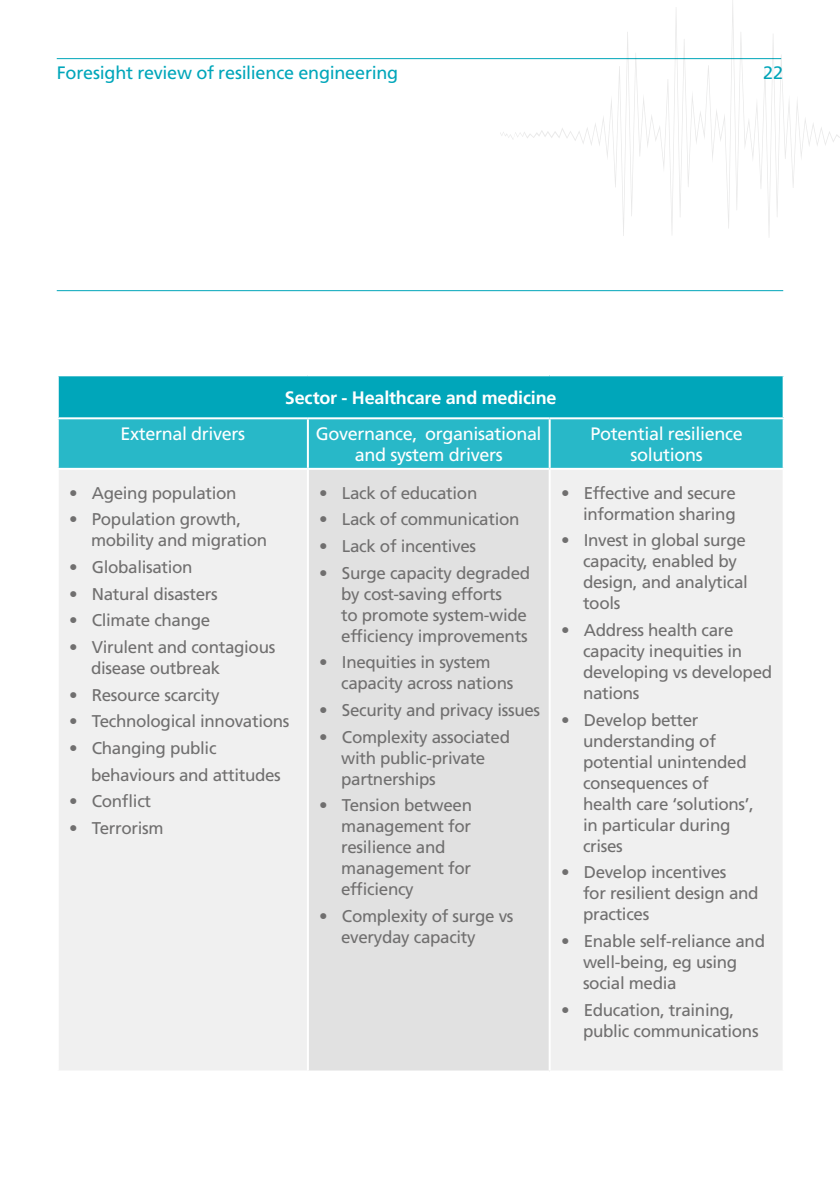
<style>
.page{position:relative;width:840px;height:1191px;background:#fff}
.page>*{position:absolute;margin:0;border:0;box-sizing:border-box;transform-origin:0 0}
.t1{font:18px/21px "Frutiger LT Std";letter-spacing:-.02em;color:#fff;text-align:center}
.t2{font:18px "Frutiger LT Std";letter-spacing:-.015em;color:#00a6ba}
.t3{font:700 18px "Frutiger LT Std";letter-spacing:-.01em;color:#fff}
.t4{font:17px/21px "Frutiger LT Std";letter-spacing:-.02em;color:#706f6f}
</style>
<div class="page">
<hr style="left:57px;top:58px;width:723px;height:1px;background:#00a6ba">
<hr style="left:57px;top:290px;width:725px;height:1px;background:#00a6ba">
<svg style="left:500px;top:0;width:339px;height:236px"></svg>
<div style="left:58px;top:375px;width:725px;height:43px;background:#00a6ba"></div>
<div style="left:59px;top:419px;width:723px;height:49px;background:#28b8c8"></div>
<div style="left:59px;top:470px;width:723px;height:600px;background:#f0f0f0"></div>
<div style="left:308px;top:469px;width:241px;height:602px;background:#e1e1e1"></div>
<hr style="left:57px;top:374px;width:251px;height:2px;background:#fff">
<hr style="left:57px;top:376px;width:2px;height:41px;background:#fff">
<hr style="left:308px;top:374px;width:241px;height:2px;background:#fff">
<hr style="left:549px;top:374px;width:235px;height:2px;background:#fff">
<hr style="left:782px;top:376px;width:2px;height:41px;background:#fff">
<hr style="left:57px;top:417px;width:251px;height:2px;background:#fff">
<hr style="left:308px;top:417px;width:241px;height:2px;background:#fff">
<hr style="left:307px;top:419px;width:2px;height:49px;background:#fff">
<hr style="left:549px;top:417px;width:235px;height:2px;background:#fff">
<hr style="left:548px;top:419px;width:2px;height:49px;background:#fff">
<hr style="left:308px;top:468px;width:241px;height:2px;background:#fff">
<hr style="left:307px;top:470px;width:2px;height:600px;background:#fff">
<hr style="left:548px;top:470px;width:2px;height:600px;background:#fff">
<hr style="left:308px;top:1070px;width:241px;height:2px;background:#fff">
<p class="t2" style="left:57px;top:62px;width:343px">Foresight review of resilience engineering</p>
<p class="t2" style="left:762px;top:62px;width:22px">22</p>
<p class="t3" style="left:285px;top:387px;width:273px">Sector - Healthcare and medicine</p>
<p class="t1" style="left:120px;top:423px;width:126px">External drivers</p>
<p class="t1" style="left:316px;top:423px;width:227px">Governance, organisational and system drivers</p>
<p class="t1" style="left:590px;top:423px;width:154px">Potential resilience solutions</p>
<p class="t4" style="left:69px;top:482px;width:169px">• Ageing population</p>
<p class="t4" style="left:91px;top:509px;width:178px;text-indent:-22px">• Population growth, mobility and migration</p>
<p class="t4" style="left:69px;top:556px;width:125px">• Globalisation</p>
<p class="t4" style="left:69px;top:583px;width:150px">• Natural disasters</p>
<p class="t4" style="left:69px;top:610px;width:143px">• Climate change</p>
<p class="t4" style="left:91px;top:636px;width:186px;text-indent:-22px">• Virulent and contagious disease outbreak</p>
<p class="t4" style="left:69px;top:684px;width:152px">• Resource scarcity</p>
<p class="t4" style="left:69px;top:711px;width:222px">• Technological innovations</p>
<p class="t4" style="left:91px;top:735px;width:191px;line-height:26.6px;text-indent:-22px">• Changing public behaviours and attitudes</p>
<p class="t4" style="left:69px;top:791px;width:84px">• Conflict</p>
<p class="t4" style="left:69px;top:818px;width:96px">• Terrorism</p>
<p class="t4" style="left:560px;top:482px;width:176px;text-align:right">• Effective and secure information sharing</p>
<p class="t4" style="left:582px;top:530px;width:166px;text-indent:-22px">• Invest in global surge capacity, enabled by design, and analytical tools</p>
<p class="t4" style="left:582px;top:619px;width:191px;text-indent:-22px">• Address health care capacity inequities in developing vs developed nations</p>
<p class="t4" style="left:582px;top:709px;width:172px;text-indent:-22px">• Develop better understanding of potential unintended consequences of health care ‘solutions’, in particular during crises</p>
<p class="t4" style="left:582px;top:862px;width:177px;text-indent:-22px">• Develop incentives<br>for resilient design and practices</p>
<p class="t4" style="left:582px;top:930px;width:183px;text-indent:-22px">• Enable self-reliance and well-being, eg using social media</p>
<p class="t4" style="left:582px;top:999px;width:177px;text-indent:-22px">• Education, training, public communications</p>
<p class="t4" style="left:319px;top:482px;width:159px">• Lack of education</p>
<p class="t4" style="left:319px;top:509px;width:202px">• Lack of communication</p>
<p class="t4" style="left:319px;top:535px;width:158px">• Lack of incentives</p>
<p class="t4" style="left:341px;top:562px;width:190px;text-indent:-22px">• Surge capacity degraded by cost-saving efforts<br>to promote system-wide efficiency improvements</p>
<p class="t4" style="left:341px;top:652px;width:173px;text-indent:-22px">• Inequities in system capacity across nations</p>
<p class="t4" style="left:319px;top:699px;width:222px">• Security and privacy issues</p>
<p class="t4" style="left:341px;top:726px;width:170px;text-indent:-22px">• Complexity associated with public-private partnerships</p>
<p class="t4" style="left:341px;top:795px;width:132px;text-indent:-22px">• Tension between management for resilience and management for efficiency</p>
<p class="t4" style="left:341px;top:905px;width:174px;text-indent:-22px">• Complexity of surge vs everyday capacity</p>
</div>
